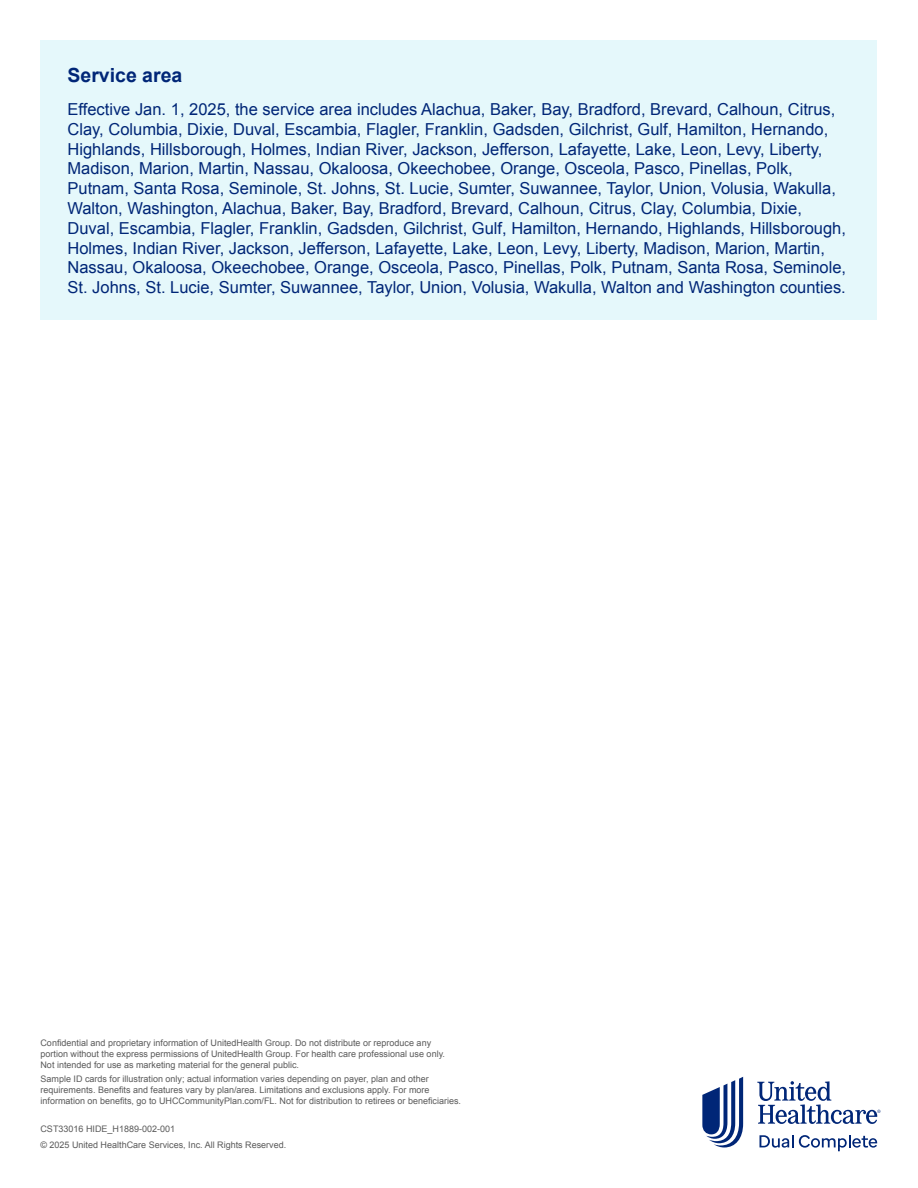
<style>
.page{position:relative;width:918px;height:1188px;background:#fff}
.page>*{position:absolute;margin:0;border:0;box-sizing:border-box;transform-origin:0 0}
.t1{font:700 19.5px "Arial";color:#002677}
.t2{font:16.5px/19.8px "Arial";color:#002677}
.Body{font:9px/10.8px "Arial";color:#5a5a5a}
</style>
<div class="page">
<svg style="left:702px;top:1077px;width:41px;height:71px"></svg>
<svg style="left:760px;top:1135px;width:33px;height:13px"></svg>
<svg style="left:799px;top:1135px;width:78px;height:16px"></svg>
<svg style="left:757px;top:1081px;width:123px;height:43px"></svg>
<div style="left:40px;top:40px;width:838px;height:280px;background:#e5f8fb"></div>
<p class="t1" style="left:68px;top:62px;width:116px">Service area</p>
<p class="t2" style="left:68px;top:99px;width:780px">Effective Jan. 1, 2025, the service area includes Alachua, Baker, Bay, Bradford, Brevard, Calhoun, Citrus, Clay, Columbia, Dixie, Duval, Escambia, Flagler, Franklin, Gadsden, Gilchrist, Gulf, Hamilton, Hernando, Highlands, Hillsborough, Holmes, Indian River, Jackson, Jefferson, Lafayette, Lake, Leon, Levy, Liberty, Madison, Marion, Martin, Nassau, Okaloosa, Okeechobee, Orange, Osceola, Pasco, Pinellas, Polk, Putnam, Santa Rosa, Seminole, St. Johns, St. Lucie, Sumter, Suwannee, Taylor, Union, Volusia, Wakulla, Walton, Washington, Alachua, Baker, Bay, Bradford, Brevard, Calhoun, Citrus, Clay, Columbia, Dixie, Duval, Escambia, Flagler, Franklin, Gadsden, Gilchrist, Gulf, Hamilton, Hernando, Highlands, Hillsborough, Holmes, Indian River, Jackson, Jefferson, Lafayette, Lake, Leon, Levy, Liberty, Madison, Marion, Martin, Nassau, Okaloosa, Okeechobee, Orange, Osceola, Pasco, Pinellas, Polk, Putnam, Santa Rosa, Seminole, St. Johns, St. Lucie, Sumter, Suwannee, Taylor, Union, Volusia, Wakulla, Walton and Washington counties.</p>
<p class="Body" style="left:40px;top:1038px;width:406px">Confidential and proprietary information of UnitedHealth Group. Do not distribute or reproduce any portion without the express permissions of UnitedHealth Group. For health care professional use only.<br>Not intended for use as marketing material for the general public.</p>
<p class="Body" style="left:40px;top:1074px;width:422px">Sample ID cards for illustration only; actual information varies depending on payer, plan and other requirements. Benefits and features vary by plan/area. Limitations and exclusions apply. For more information on benefits, go to UHCCommunityPlan.com/FL. Not for distribution to retirees or beneficiaries.</p>
<p class="Body" style="left:40px;top:1123px;width:136px">CST33016 HIDE_H1889-002-001</p>
<p class="Body" style="left:40px;top:1139px;width:247px">© 2025 United HealthCare Services, Inc. All Rights Reserved.</p>
</div>
